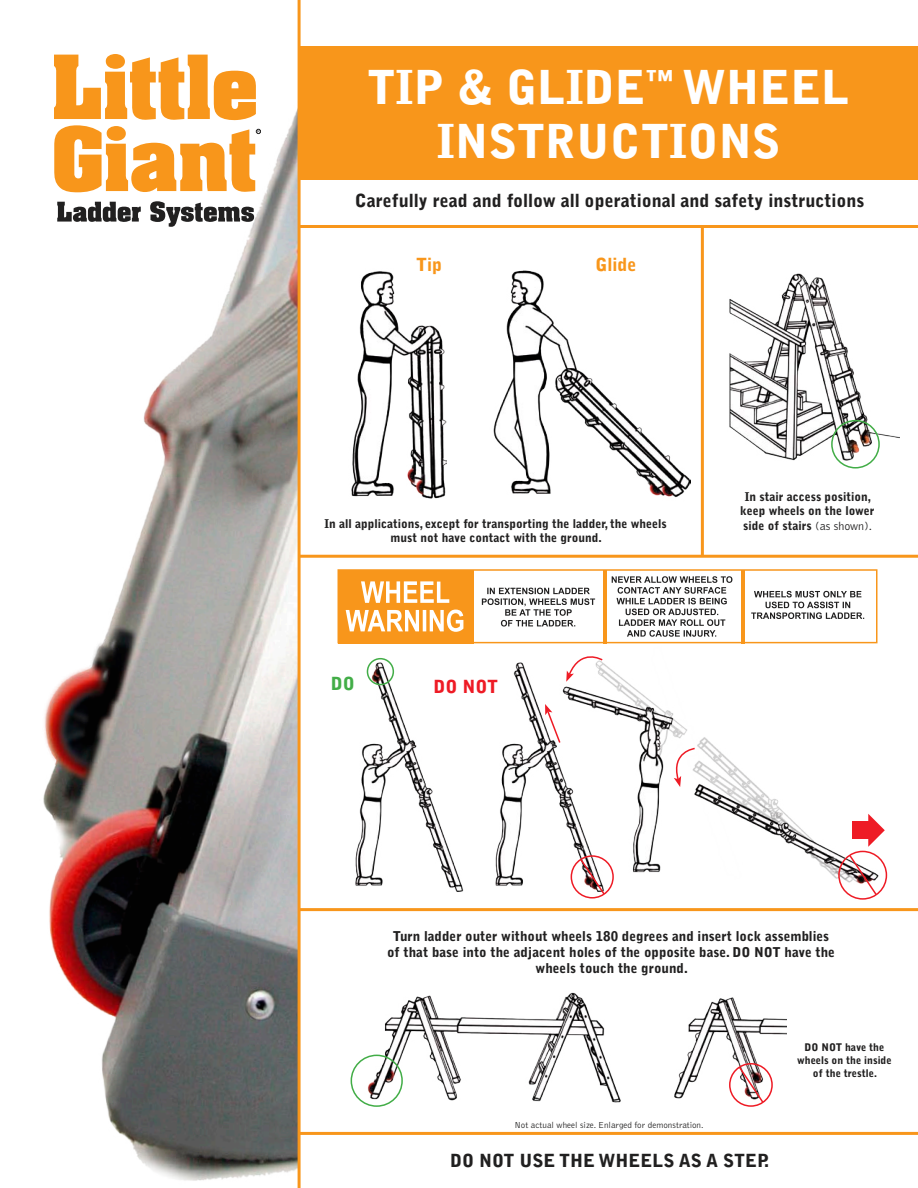
<style>
.page{position:relative;width:918px;height:1188px;background:#fff}
.page>*{position:absolute;margin:0;border:0;box-sizing:border-box;transform-origin:0 0}
.t1{font:900 46.5px "Bell Gothic";color:#fff}
.t2{font:900 18px "Bell Gothic";color:#212020}
.t3{font:900 18px "Bell Gothic";color:#f8961b}
.t4{font:900 18px "Bell Gothic";color:#ee1b25}
.t5{font:900 18px "Bell Gothic";color:#42ad47}
.t6{font:900 13.5px/16.2px "Bell Gothic";color:#212020;text-align:center}
.t7{font:900 12px/14.4px "Bell Gothic";color:#212020;text-align:center}
.t8{font:900 10.5px/12.6px "Bell Gothic";color:#212020;text-align:center}
.t9{font:300 9px "Bell Gothic";color:#212020}
.s1{font-weight:300}
</style>
<div class="page">
<img style="left:43px;top:0;width:255px;height:1188px">
<img style="left:330px;top:658px;width:141px;height:254px">
<div style="left:367px;top:658px;width:27px;height:27px;border:2px solid #42ad47;border-radius:50%"></div>
<img style="left:729px;top:273px;width:171px;height:193px">
<div style="left:831px;top:420px;width:49px;height:49px;border:2px solid #42ad47;border-radius:50%"></div>
<div style="left:338px;top:570px;width:135px;height:73px;background:#f8961b"></div>
<svg style="left:361px;top:581px;width:88px;height:22px"></svg>
<svg style="left:346px;top:610px;width:117px;height:22px"></svg>
<svg style="left:482px;top:588px;width:113px;height:39px"></svg>
<svg style="left:612px;top:576px;width:120px;height:61px"></svg>
<svg style="left:751px;top:591px;width:113px;height:28px"></svg>
<div style="left:338px;top:569px;width:540px;height:74px;border:2px solid #f8961b"></div>
<hr style="left:603px;top:570px;width:4px;height:73px;background:#f8961b">
<hr style="left:741px;top:570px;width:4px;height:73px;background:#f8961b">
<img style="left:351px;top:992px;width:270px;height:115px">
<div style="left:351px;top:1055px;width:52px;height:52px;border:2px solid #42ad47;border-radius:50%"></div>
<img style="left:674px;top:997px;width:112px;height:110px">
<div style="left:729px;top:1063px;width:44px;height:44px;border:2px solid #ee1b25;border-radius:50%"></div>
<svg style="left:738px;top:1065px;width:27px;height:39px"></svg>
<svg style="left:57px;top:202px;width:84px;height:20px"></svg>
<svg style="left:150px;top:201px;width:104px;height:26px"></svg>
<svg style="left:54px;top:54px;width:207px;height:138px"></svg>
<div style="left:299px;top:46px;width:619px;height:134px;background:#f8961b"></div>
<img style="left:553px;top:643px;width:335px;height:255px">
<hr style="left:298px;top:0;width:3px;height:1188px;background:#f8961b">
<hr style="left:299px;top:555px;width:619px;height:3px;background:#f8961b">
<hr style="left:299px;top:908px;width:619px;height:3px;background:#f8961b">
<hr style="left:701px;top:228px;width:3px;height:328px;background:#f8961b">
<img style="left:493px;top:270px;width:197px;height:228px">
<img style="left:351px;top:271px;width:95px;height:228px">
<hr style="left:299px;top:225px;width:619px;height:3px;background:#f8961b">
<svg style="left:852px;top:814px;width:33px;height:33px"></svg>
<svg style="left:669px;top:745px;width:34px;height:43px"></svg>
<svg style="left:563px;top:647px;width:42px;height:3px"></svg>
<hr style="left:299px;top:1132px;width:619px;height:3px;background:#f8961b">
<div style="left:838px;top:851px;width:49px;height:49px;border:2px solid #ee1b25;border-radius:50%"></div>
<svg style="left:848px;top:854px;width:30px;height:43px"></svg>
<img style="left:471px;top:650px;width:154px;height:262px">
<div style="left:571px;top:855px;width:43px;height:44px;border:2px solid #ee1b25;border-radius:50%"></div>
<svg style="left:579px;top:858px;width:27px;height:38px"></svg>
<svg style="left:545px;top:704px;width:17px;height:40px"></svg>
<p class="t1" style="left:367px;top:61px;width:484px">TIP &amp; GLIDE<sup>™</sup> WHEEL</p>
<p class="t1" style="left:437px;top:115px;width:345px">INSTRUCTIONS</p>
<p class="t2" style="left:355px;top:190px;width:511px">Carefully read and follow all operational and safety instructions</p>
<p class="t3" style="left:416px;top:254px;width:28px">Tip</p>
<p class="t3" style="left:595px;top:254px;width:43px">Glide</p>
<p class="t7" style="left:324px;top:517px;width:344px">In all applications, except for transporting the ladder, the wheels must not have contact with the ground.</p>
<p class="t5" style="left:331px;top:673px;width:26px">DO</p>
<p class="t4" style="left:434px;top:676px;width:66px">DO NOT</p>
<p class="t7" style="left:740px;top:489px;width:136px">In stair access position, keep wheels on the lower side of stairs <span class="s1">(as shown).</span></p>
<p class="t6" style="left:387px;top:928px;width:449px">Turn ladder outer without wheels 180 degrees and insert lock assemblies of that base into the adjacent holes of the opposite base. DO NOT have the wheels touch the ground.</p>
<p class="t9" style="left:514px;top:1120px;width:191px">Not actual wheel size. Enlarged for demonstration.</p>
<p class="t2" style="left:450px;top:1150px;width:320px">DO NOT USE THE WHEELS AS A STEP.</p>
<p class="t8" style="left:797px;top:1041px;width:96px">DO NOT have the wheels on the inside of the trestle.</p>
</div>
